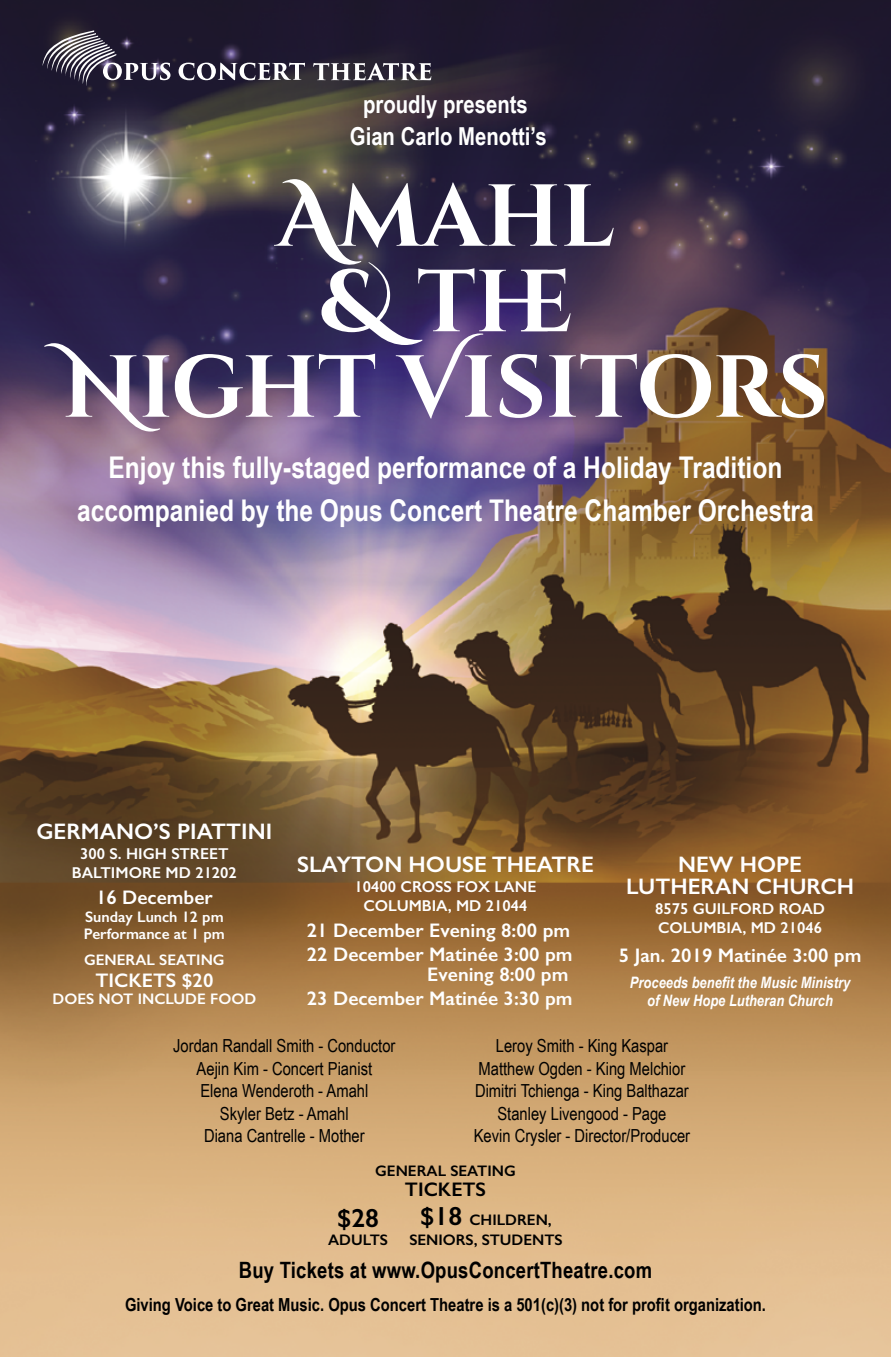
<style>
.page{position:relative;width:891px;height:1357px;background:#fff}
.page>*{position:absolute;margin:0;border:0;box-sizing:border-box;transform-origin:0 0}
.t1{font:700 87.75px/85.5px "Cinzel Decorative";color:#fff;text-align:center}
.t2{font:700 29.93px/42.3px "Arial Narrow";color:#fff;text-align:center}
.t3{font:600 26.32px "Gill Sans";color:#000}
.t4{font:700 24.75px/31.5px "Arial Narrow";color:#fff;text-align:center}
.t5{font:600 22.5px/21.8px "Gill Sans";color:#fff;text-align:center}
.t6{font:700 22.5px "Arial Narrow";letter-spacing:.01em;color:#000}
.t7{font:600 19.57px/24.1px "Gill Sans";color:#fff}
.t8{font:600 19.57px "Gill Sans";color:#000}
.t9{font:18px/22.5px "Arial Narrow";color:#000;text-align:center}
.t10{font:700 18px "Arial Narrow";color:#000}
.t11{font:600 15.75px/19.6px "Gill Sans";color:#fff;text-align:center}
.t12{font:italic 700 15.75px/18px "Arial Narrow";color:#fff;text-align:center}
.t13{font:600 15.3px/17.6px "Gill Sans";color:#fff}
.t14{font:600 15.3px/19.6px "Gill Sans";color:#000;text-align:center}
.s1{font-size:26.32px}
</style>
<div class="page">
<img style="left:0;top:0;width:891px;height:1357px">
<svg style="left:42px;top:30px;width:128px;height:57px;background:#4d4859"></svg>
<svg style="left:179px;top:63px;width:126px;height:17px"></svg>
<svg style="left:313px;top:63px;width:118px;height:17px"></svg>
<h3 class="t4" style="left:350px;top:88px;width:198px">proudly presents<br>Gian Carlo Menotti’s</h3>
<h1 class="t1" style="left:63px;top:176px;width:767px">Amahl<br>&amp; t he<br>Night Visitors</h1>
<h2 class="t2" style="left:77px;top:445px;width:738px">Enjoy this fully-staged performance of a Holiday Tradition accompanied by the Opus Concert Theatre Chamber Orchestra</h2>
<p class="t5" style="left:36px;top:820px;width:237px">GERMANO’S PIATTINI</p>
<p class="t11" style="left:72px;top:843px;width:167px">300 S. HIGH STREET<br>BALTIMORE MD 21202</p>
<p class="t5" style="left:297px;top:853px;width:298px">SLAYTON HOUSE THEATRE</p>
<p class="t11" style="left:355px;top:876px;width:183px">10400 CROSS FOX LANE<br>COLUMBIA, MD 21044</p>
<p class="t7" style="left:307px;top:918px;width:267px">21 December Evening 8:00 pm<br>22 December Matinée 3:00 pm</p>
<p class="t7" style="left:307px;top:962px;width:267px;text-align:right">Evening 8:00 pm<br>23 December Matinée 3:30 pm</p>
<p class="t7" style="left:96px;top:885px;width:118px">16 December</p>
<p class="t13" style="left:84px;top:908px;width:142px">Sunday Lunch 12 pm<br>Performance at 1 pm</p>
<p class="t13" style="left:84px;top:950px;width:142px">GENERAL SEATING</p>
<p class="t7" style="left:95px;top:968px;width:120px">TICKETS $20</p>
<p class="t13" style="left:53px;top:990px;width:205px">DOES NOT INCLUDE FOOD</p>
<p class="t5" style="left:626px;top:853px;width:229px">NEW HOPE<br>LUTHERAN CHURCH</p>
<p class="t11" style="left:655px;top:898px;width:171px;text-align:left">8575 GUILFORD ROAD<br>COLUMBIA, MD 21046</p>
<p class="t7" style="left:619px;top:943px;width:244px">5 Jan. 2019 Matinée 3:00 pm</p>
<p class="t12" style="left:630px;top:972px;width:222px">Proceeds benefit the Music Ministry of New Hope Lutheran Church</p>
<p class="t9" style="left:173px;top:1034px;width:224px">Jordan Randall Smith - Conductor<br>Aejin Kim - Concert Pianist<br>Elena Wenderoth - Amahl<br>Skyler Betz - Amahl<br>Diana Cantrelle - Mother</p>
<p class="t9" style="left:474px;top:1034px;width:218px">Leroy Smith - King Kaspar<br>Matthew Ogden - King Melchior<br>Dimitri Tchienga - King Balthazar<br>Stanley Livengood - Page<br>Kevin Crysler - Director/Producer</p>
<p class="t14" style="left:375px;top:1161px;width:142px">GENERAL SEATING</p>
<p class="t8" style="left:405px;top:1177px;width:83px">TICKETS</p>
<h3 class="t3" style="left:337px;top:1202px;width:43px">$28</h3>
<p class="t14" style="left:328px;top:1230px;width:61px">ADULTS</p>
<p class="t14" style="left:409px;top:1210px;width:155px"><span class="s1">$18</span> CHILDREN,<br>SENIORS, STUDENTS</p>
<p class="t6" style="left:239px;top:1253px;width:415px">Buy Tickets at www.OpusConcertTheatre.com</p>
<p class="t10" style="left:125px;top:1291px;width:642px">Giving Voice to Great Music. Opus Concert Theatre is a 501(c)(3) not for profit organization.</p>
</div>
